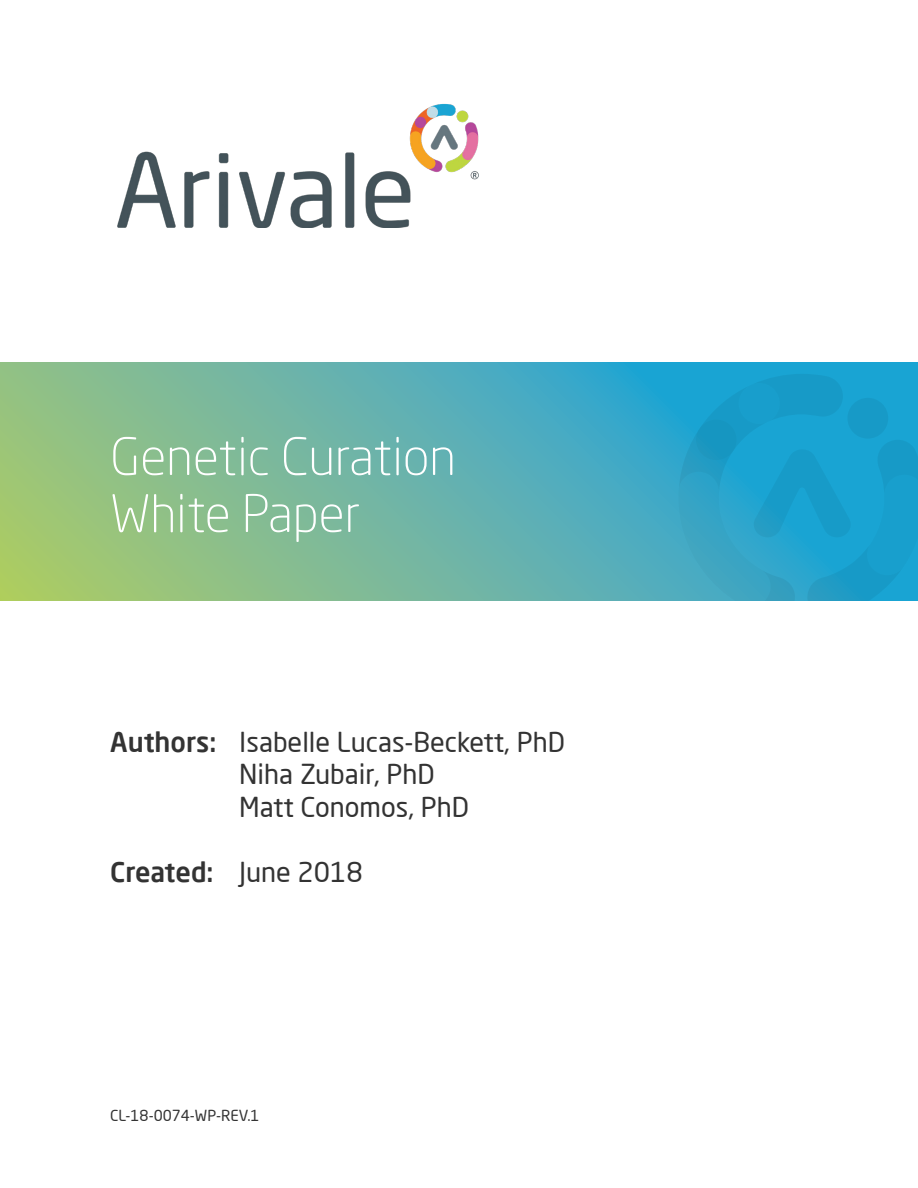
<style>
.page{position:relative;width:918px;height:1188px;background:#fff}
.page>*{position:absolute;margin:0;border:0;box-sizing:border-box;transform-origin:0 0}
.t1{font:300 51px "Neo Sans Pro";color:#fff}
.t2{font:27px "Neo Sans Pro";color:#333}
.t3{font:500 27px "Neo Sans Pro";color:#333}
.t4{font:15px "Neo Sans Pro";color:#333}
.s1{font-weight:500}
.s2{font-weight:400}
</style>
<div class="page">
<img style="left:117px;top:104px;width:362px;height:124px">
<svg style="left:0;top:362px;width:918px;height:238px;background:#6fb6a1"></svg>
<svg style="left:678px;top:374px;width:240px;height:227px;background:#20a1cb"></svg>
<p class="t1" style="left:110px;top:425px;width:347px">Genetic Curation</p>
<p class="t1" style="left:110px;top:482px;width:252px">White Paper</p>
<p class="t2" style="left:110px;top:725px;width:456px"><span class="s1">Authors:</span> Isabelle Lucas-Beckett, PhD</p>
<p class="t2" style="left:239px;top:758px;width:197px">Niha Zubair, PhD</p>
<p class="t2" style="left:239px;top:790px;width:231px">Matt Conomos, PhD</p>
<p class="t3" style="left:110px;top:855px;width:254px">Created: <span class="s2">June 2018</span></p>
<p class="t4" style="left:110px;top:1106px;width:151px">CL-18-0074-WP-REV.1</p>
</div>
